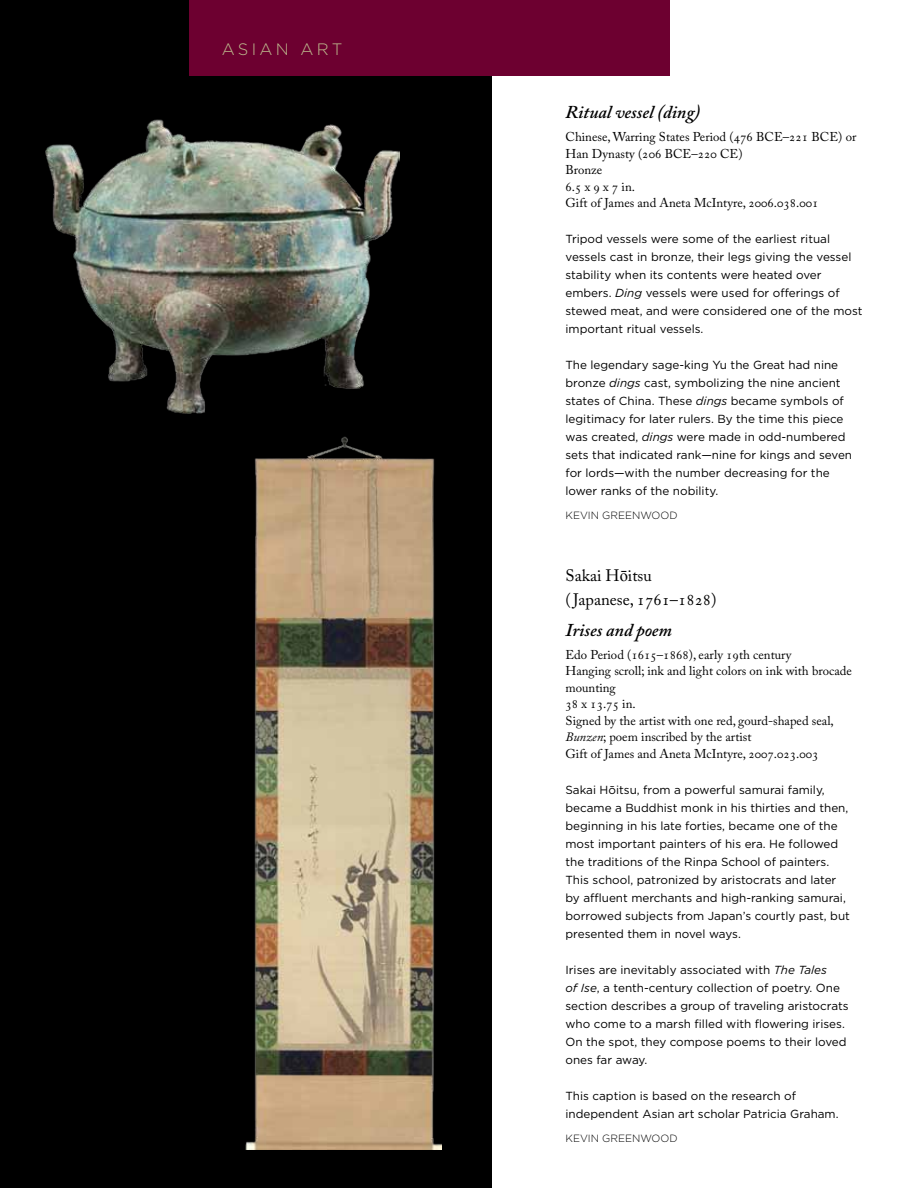
<style>
.page{position:relative;width:918px;height:1188px;background:#fff}
.page>*{position:absolute;margin:0;border:0;box-sizing:border-box;transform-origin:0 0}
.t1{font:italic 600 18px "Adobe Caslon Pro";color:#000}
.t2{font:16.5px/24px "Adobe Caslon Pro";color:#000}
.t3{font:300 16.5px "Gotham";letter-spacing:.2em;color:#bebc8e}
.t4{font:12.75px/16.5px "Adobe Caslon Pro";color:#000}
.t5{font:11.7px/18px "Gotham";color:#000}
.t6{font:300 10.5px "Gotham";color:#000}
.s1{font-style:italic}
.s2{font-family:"Times New Roman"}
</style>
<div class="page">
<div style="left:0;top:0;width:491px;height:1188px;background:#000"></div>
<img style="left:245px;top:436px;width:196px;height:713px">
<img style="left:45px;top:119px;width:355px;height:295px">
<div style="left:189px;top:0;width:481px;height:76px;background:#6d0030"></div>
<h2 class="t3" style="left:222px;top:39px;width:122px">AS IAN ART</h2>
<h1 class="t1" style="left:566px;top:101px;width:136px">Ritual vessel (ding)</h1>
<p class="t4" style="left:566px;top:129px;width:292px">Chinese, Warring States Period (476 BCE–221 BCE) or<br>Han Dynasty (206 BCE–220 CE)<br>Bronze<br>6.5 x 9 x 7 in.<br>Gift of James and Aneta McIntyre, 2006.038.001</p>
<p class="t5" style="left:566px;top:230px;width:298px">Tripod vessels were some of the earliest ritual vessels cast in bronze, their legs giving the vessel stability when its contents were heated over embers. <span class="s1">Ding</span> vessels were used for offerings of stewed meat, and were considered one of the most important ritual vessels.</p>
<p class="t5" style="left:566px;top:356px;width:288px">The legendary sage-king Yu the Great had nine bronze <span class="s1">dings</span> cast, symbolizing the nine ancient states of China. These <span class="s1">dings</span> became symbols of legitimacy for later rulers. By the time this piece was created, <span class="s1">dings</span> were made in odd-numbered sets that indicated rank—nine for kings and seven for lords—with the number decreasing for the lower ranks of the nobility.</p>
<p class="t6" style="left:566px;top:509px;width:114px">KEVIN G REENWOOD</p>
<h2 class="t2" style="left:566px;top:563px;width:153px">Sakai H<span class="s2">ō</span>itsu<br>( Japanese, 1761–1828)</h2>
<h1 class="t1" style="left:566px;top:619px;width:108px">Irises and poem</h1>
<p class="t4" style="left:566px;top:646px;width:288px">Edo Period (1615–1868), early 19th century<br>Hanging scroll; ink and light colors on ink with brocade mounting<br>38 x 13.75 in.<br>Signed by the artist with one red, gourd-shaped seal, <span class="s1">Bunzen</span>; poem inscribed by the artist<br>Gift of James and Aneta McIntyre, 2007.023.003</p>
<p class="t5" style="left:566px;top:781px;width:286px">Sakai Hōitsu, from a powerful samurai family, became a Buddhist monk in his thirties and then, beginning in his late forties, became one of the most important painters of his era. He followed the traditions of the Rinpa School of painters.<br>This school, patronized by aristocrats and later by affluent merchants and high-ranking samurai, borrowed subjects from Japan’s courtly past, but presented them in novel ways.</p>
<p class="t5" style="left:566px;top:961px;width:285px">Irises are inevitably associated with <span class="s1">The Tales<br>of Ise</span>, a tenth-century collection of poetry. One section describes a group of traveling aristocrats who come to a marsh filled with flowering irises.<br>On the spot, they compose poems to their loved ones far away.</p>
<p class="t5" style="left:566px;top:1087px;width:275px">This caption is based on the research of independent Asian art scholar Patricia Graham.</p>
<p class="t6" style="left:566px;top:1132px;width:114px">KEVIN G REENWOOD</p>
</div>
